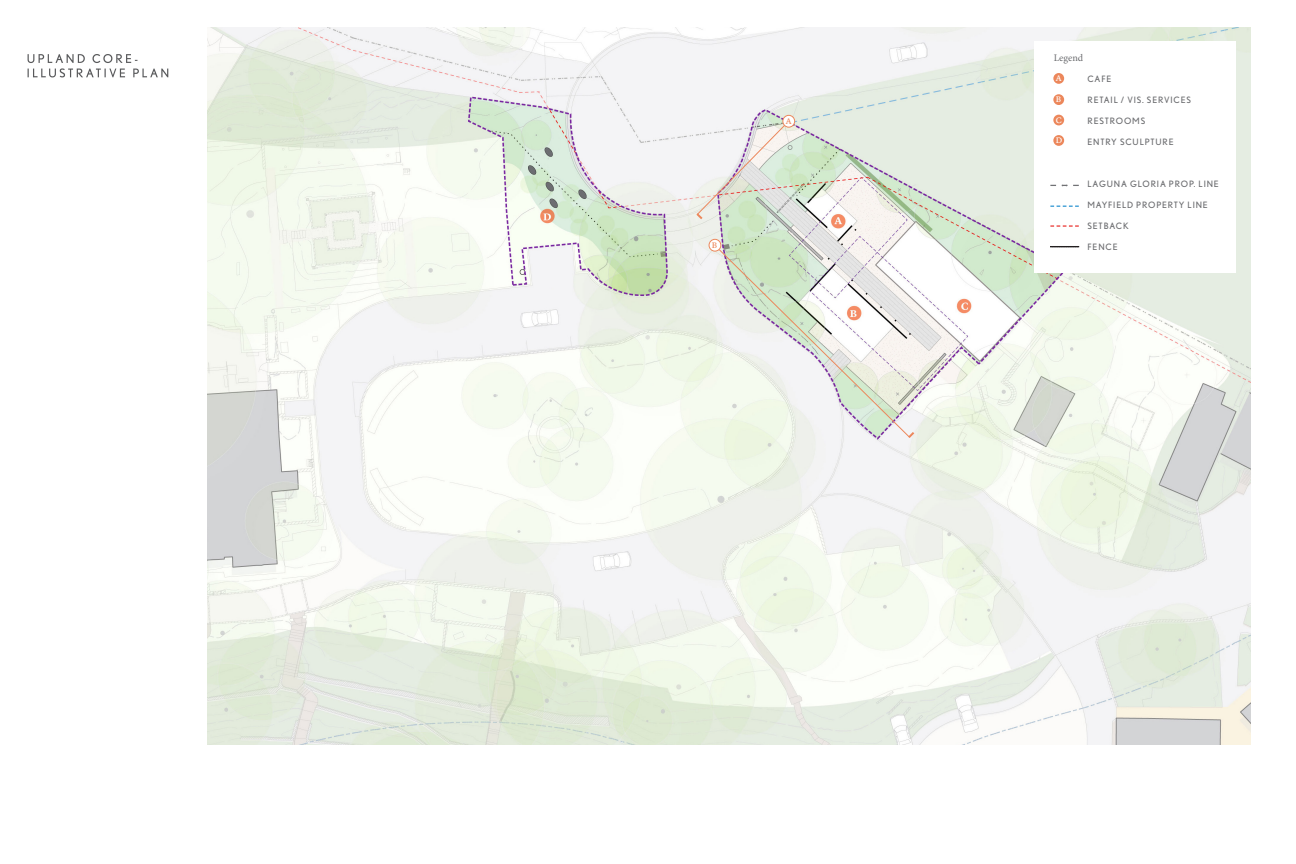
<style>
.page{position:relative;width:1296px;height:864px;background:#fff}
.page>*{position:absolute;margin:0;border:0;box-sizing:border-box;transform-origin:0 0}
.t1{font:10.05px "Minion Pro";color:#6c6d70}
.t2{font:8.75px "Nobel";letter-spacing:.1em;color:#6c6d70}
.t3{font:8.4px "Lyon Text No 2";color:#fff}
.t4{font:8.4px "Lyon Text No 2";color:#ec875b}
</style>
<div class="page">
<img style="left:207px;top:27px;width:1043px;height:717px">
<img style="left:27px;top:54px;width:142px;height:24px">
<svg style="left:782px;top:115px;width:13px;height:13px"></svg>
<svg style="left:709px;top:239px;width:12px;height:13px"></svg>
<div style="left:1034px;top:41px;width:202px;height:232px;background:#fff"></div>
<svg style="left:1050px;top:246px;width:30px;height:1px"></svg>
<svg style="left:1050px;top:206px;width:29px;height:1px"></svg>
<svg style="left:1050px;top:225px;width:29px;height:2px"></svg>
<svg style="left:1050px;top:185px;width:29px;height:1px"></svg>
<div style="left:1053px;top:73px;width:11px;height:11px;background:#ec875b;border-radius:50%"></div>
<div style="left:783px;top:116px;width:11px;height:11px;background:#fff;border-radius:50%"></div>
<div style="left:710px;top:240px;width:10px;height:11px;background:#fff;border-radius:50%"></div>
<div style="left:1053px;top:115px;width:11px;height:10px;background:#ec875b;border-radius:50%"></div>
<div style="left:1053px;top:135px;width:11px;height:11px;background:#ec875b;border-radius:50%"></div>
<div style="left:1053px;top:94px;width:11px;height:11px;background:#ec875b;border-radius:50%"></div>
<svg style="left:694px;top:124px;width:92px;height:97px"></svg>
<svg style="left:718px;top:248px;width:198px;height:192px"></svg>
<p class="t4" style="left:712px;top:239px;width:7px">B</p>
<p class="t4" style="left:786px;top:115px;width:7px">A</p>
<p class="t1" style="left:1054px;top:51px;width:31px">Legend</p>
<p class="t3" style="left:1056px;top:72px;width:7px">A</p>
<p class="t3" style="left:1056px;top:93px;width:7px">B</p>
<p class="t3" style="left:1056px;top:113px;width:8px">C</p>
<p class="t3" style="left:1056px;top:134px;width:8px">D</p>
<p class="t2" style="left:1088px;top:74px;width:25px">CAFE</p>
<p class="t2" style="left:1088px;top:95px;width:105px">RETAIL / VIS. SERVICES</p>
<p class="t2" style="left:1088px;top:116px;width:59px">RESTROOMS</p>
<p class="t2" style="left:1088px;top:137px;width:88px">ENTRY SCULPTURE</p>
<p class="t2" style="left:1088px;top:179px;width:133px">LAGUNA GLORIA PROP. LINE</p>
<p class="t2" style="left:1088px;top:200px;width:122px">MAYFIELD PROPERTY LINE</p>
<p class="t2" style="left:1088px;top:221px;width:43px">SETBACK</p>
<p class="t2" style="left:1088px;top:242px;width:32px">FENCE</p>
</div>
